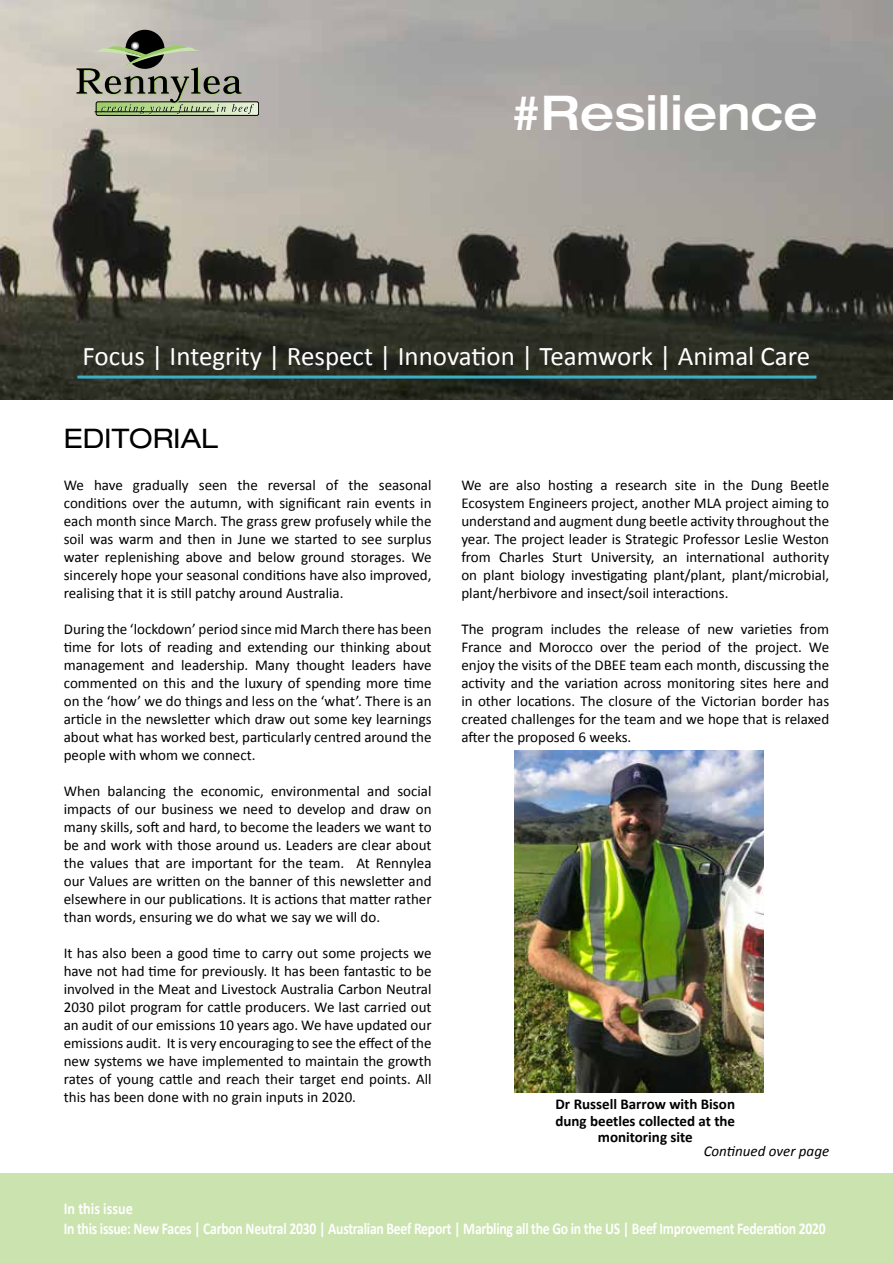
<style>
.page{position:relative;width:893px;height:1263px;background:#fff}
.page>*{position:absolute;margin:0;border:0;box-sizing:border-box;transform-origin:0 0}
.t1{font:500 expanded 48px "Helvetica Neue LT";color:#fff}
.t2{font:27px "Calibri";color:#fff}
.t3{font:expanded 27px "Helvetica Neue LT";color:#000}
.t4{font:700 16.5px/19.8px "Calibri";letter-spacing:-.02em;color:#fff;scale:.86 1}
.t5{font:15px/18px "Calibri";color:#000;text-align:justify}
.t6{font:700 15px/16.5px "Calibri";color:#000;text-align:center}
.t7{font:italic 15px "Calibri";color:#000}
</style>
<div class="page">
<img style="left:0;top:0;width:893px;height:400px">
<hr style="left:77px;top:376px;width:739px;height:3px;background:#3ab0c8">
<div style="left:96px;top:102px;width:163px;height:14px;border:1px solid #000;border-radius:2px"></div>
<div style="left:125px;top:30px;width:40px;height:39px;background:#000;border-radius:50%"></div>
<svg style="left:76px;top:41px;width:183px;height:74px"></svg>
<hr style="left:95px;top:112px;width:120px;height:1px;background:#000">
<div style="left:0;top:1174px;width:893px;height:89px;background:#cbe3af"></div>
<img style="left:514px;top:751px;width:250px;height:342px">
<h1 class="t1" style="left:512px;top:83px;width:307px">#Resilience</h1>
<h2 class="t2" style="left:83px;top:339px;width:729px">Focus | Integrity | Respect | Innovation | Teamwork | Animal Care</h2>
<h2 class="t3" style="left:64px;top:422px;width:156px">EDITORIAL</h2>
<p class="t5" style="left:64px;top:475px;width:369px">We have gradually seen the reversal of the seasonal conditions over the autumn, with significant rain events in each month since March. The grass grew profusely while the soil was warm and then in June we started to see surplus water replenishing above and below ground storages. We sincerely hope your seasonal conditions have also improved, realising that it is still patchy around Australia.</p>
<p class="t5" style="left:64px;top:619px;width:369px">During the ‘lockdown’ period since mid March there has been time for lots of reading and extending our thinking about management and leadership. Many thought leaders have commented on this and the luxury of spending more time on the ‘how’ we do things and less on the ‘what’. There is an article in the newsletter which draw out some key learnings about what has worked best, particularly centred around the people with whom we connect.</p>
<p class="t5" style="left:64px;top:781px;width:369px">When balancing the economic, environmental and social impacts of our business we need to develop and draw on many skills, soft and hard, to become the leaders we want to be and work with those around us. Leaders are clear about the values that are important for the team. At Rennylea our Values are written on the banner of this newsletter and elsewhere in our publications. It is actions that matter rather than words, ensuring we do what we say we will do.</p>
<p class="t5" style="left:64px;top:943px;width:369px">It has also been a good time to carry out some projects we have not had time for previously. It has been fantastic to be involved in the Meat and Livestock Australia Carbon Neutral 2030 pilot program for cattle producers. We last carried out an audit of our emissions 10 years ago. We have updated our emissions audit. It is very encouraging to see the effect of the new systems we have implemented to maintain the growth rates of young cattle and reach their target end points. All this has been done with no grain inputs in 2020.</p>
<p class="t5" style="left:461px;top:475px;width:369px">We are also hosting a research site in the Dung Beetle Ecosystem Engineers project, another MLA project aiming to understand and augment dung beetle activity throughout the year. The project leader is Strategic Professor Leslie Weston from Charles Sturt University, an international authority on plant biology investigating plant/plant, plant/microbial, plant/herbivore and insect/soil interactions.</p>
<p class="t5" style="left:461px;top:619px;width:369px">The program includes the release of new varieties from France and Morocco over the period of the project. We enjoy the visits of the DBEE team each month, discussing the activity and the variation across monitoring sites here and in other locations. The closure of the Victorian border has created challenges for the team and we hope that is relaxed after the proposed 6 weeks.</p>
<p class="t6" style="left:555px;top:1095px;width:181px">Dr Russell Barrow with Bison dung beetles collected at the monitoring site</p>
<p class="t7" style="left:704px;top:1141px;width:127px">Continued over page</p>
<p class="t4" style="left:64px;top:1198px;width:888px">In this issue<br>In this issue: New Faces | Carbon Neutral 2030 | Australian Beef Report | Marbling all the Go in the US | Beef Improvement Federation 2020</p>
</div>
